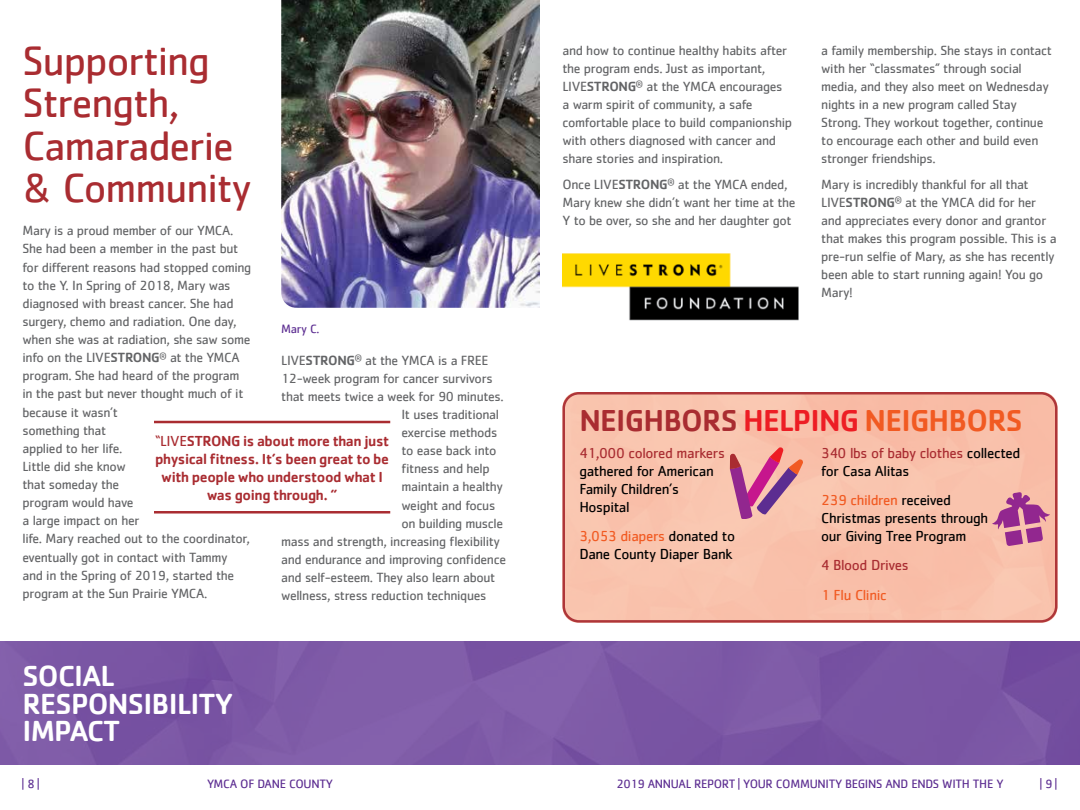
<style>
.page{position:relative;width:1080px;height:810px;background:#fff}
.page>*{position:absolute;margin:0;border:0;box-sizing:border-box;transform-origin:0 0}
.t1{font:42.5px/42.5px "Cachet";letter-spacing:-.025em;color:#a92c31}
.t2{font:500 31.25px "Cachet";letter-spacing:-.025em;color:#a92c31}
.t3{font:500 30px/27.5px "Cachet";letter-spacing:-.025em;color:#fff}
.t4{font:15px/18px "Cachet";letter-spacing:-.025em;color:#000}
.t5{font:500 15px/18px "Cachet";letter-spacing:-.025em;color:#a92c31;text-align:center}
.t6{font:15px "Cachet";letter-spacing:-.025em;color:#a92c31}
.t7{font:15px "Cachet";letter-spacing:-.025em;color:#f15a22}
.t8{font:13.75px/18.1px "Cachet";letter-spacing:-.025em;color:#636466}
.t9{font:12.5px "Cachet";letter-spacing:-.025em;color:#5c2d91}
.s1{font-weight:500}
.s2{color:#ed1d24}
.s3{color:#f15a22}
.s4{font-weight:400}
.s5{color:#a92c31}
</style>
<div class="page">
<div style="left:565px;top:393px;width:490px;height:227px;background:#f9c2ac"></div>
<div style="left:562px;top:392px;width:496px;height:231px;border:2px solid #a92c31;border-radius:15px"></div>
<img style="left:0;top:641px;width:1080px;height:124px">
<img style="left:281px;top:0;width:259px;height:308px">
<hr style="left:154px;top:421px;width:236px;height:2px;background:#a92c31">
<hr style="left:154px;top:511px;width:236px;height:3px;background:#a92c31">
<img style="left:562px;top:253px;width:237px;height:68px">
<svg style="left:730px;top:447px;width:72px;height:72px;background:#d4859b"></svg>
<svg style="left:992px;top:492px;width:58px;height:54px;background:#ca7b9e"></svg>
<h1 class="t1" style="left:22px;top:38px;width:231px">Supporting<br>Strength,<br>Camaraderie &amp; Community</h1>
<p class="t8" style="left:562px;top:41px;width:231px">and how to continue healthy habits after the program ends. Just as important, LIVE<span class="s1">STRONG</span><sup>®</sup> at the YMCA encourages a warm spirit of community, a safe comfortable place to build companionship with others diagnosed with cancer and share stories and inspiration.</p>
<p class="t8" style="left:821px;top:41px;width:232px">a family membership. She stays in contact with her “classmates” through social media, and they also meet on Wednesday nights in a new program called Stay Strong. They workout together, continue to encourage each other and build even stronger friendships.</p>
<p class="t8" style="left:821px;top:175px;width:237px">Mary is incredibly thankful for all that LIVE<span class="s1">STRONG</span><sup>®</sup> at the YMCA did for her and appreciates every donor and grantor that makes this program possible. This is a pre-run selfie of Mary, as she has recently been able to start running again! You go Mary!</p>
<p class="t8" style="left:562px;top:175px;width:235px">Once LIVE<span class="s1">STRONG</span><sup>®</sup> at the YMCA ended,<br>Mary knew she didn’t want her time at the<br>Y to be over, so she and her daughter got</p>
<p class="t8" style="left:22px;top:221px;width:230px">Mary is a proud member of our YMCA.<br>She had been a member in the past but for different reasons had stopped coming to the Y. In Spring of 2018, Mary was diagnosed with breast cancer. She had surgery, chemo and radiation. One day, when she was at radiation, she saw some info on the LIVE<span class="s1">STRONG</span><sup>®</sup> at the YMCA program. She had heard of the program in the past but never thought much of it because it wasn’t<br>something that<br>applied to her life.<br>Little did she know<br>that someday the<br>program would have<br>a large impact on her<br>life. Mary reached out to the coordinator, eventually got in contact with Tammy and in the Spring of 2019, started the program at the Sun Prairie YMCA.</p>
<p class="t9" style="left:281px;top:322px;width:40px">Mary C.</p>
<p class="t8" style="left:281px;top:351px;width:209px">LIVE<span class="s1">STRONG</span><sup>®</sup> at the YMCA is a FREE</p>
<p class="t8" style="left:281px;top:369px;width:213px">12-week program for cancer survivors</p>
<p class="t8" style="left:281px;top:387px;width:224px">that meets twice a week for 90 minutes.</p>
<p class="t8" style="left:401px;top:405px;width:99px">It uses traditional</p>
<p class="t8" style="left:401px;top:423px;width:97px">exercise methods</p>
<p class="t8" style="left:401px;top:441px;width:97px">to ease back into</p>
<p class="t8" style="left:401px;top:459px;width:90px">fitness and help</p>
<p class="t8" style="left:401px;top:478px;width:103px">maintain a healthy</p>
<p class="t8" style="left:401px;top:496px;width:95px">weight and focus</p>
<p class="t8" style="left:401px;top:514px;width:103px">on building muscle</p>
<p class="t8" style="left:281px;top:532px;width:220px">mass and strength, increasing flexibility</p>
<p class="t8" style="left:281px;top:550px;width:227px">and endurance and improving confidence</p>
<p class="t8" style="left:281px;top:568px;width:216px">and self-esteem. They also learn about</p>
<p class="t8" style="left:281px;top:586px;width:207px">wellness, stress reduction techniques</p>
<h2 class="t2" style="left:579px;top:401px;width:445px">NEIGHBORS <span class="s2">HELPING</span> <span class="s3">NEIGHBORS</span></h2>
<p class="t6" style="left:579px;top:444px;width:147px">41,000 colored markers</p>
<p class="t4" style="left:579px;top:461px;width:136px">gathered for American<br>Family Children’s<br>Hospital</p>
<p class="t4" style="left:579px;top:527px;width:157px"><span class="s3">3,053 diapers</span> donated to<br>Dane County Diaper Bank</p>
<p class="t5" style="left:155px;top:431px;width:236px"><span class="s4">“LIVE</span>STRONG is about more than just physical fitness. It’s been great to be with people who understood what I was going through. ”</p>
<p class="t4" style="left:821px;top:443px;width:201px"><span class="s5">340 lbs of baby clothes</span> collected for Casa Alitas</p>
<p class="t4" style="left:821px;top:491px;width:169px"><span class="s3">239 children</span> received<br>Christmas presents through our Giving Tree Program</p>
<p class="t6" style="left:821px;top:557px;width:89px">4 Blood Drives</p>
<p class="t7" style="left:821px;top:586px;width:67px">1 Flu Clinic</p>
<h3 class="t3" style="left:22px;top:661px;width:212px">SOCIAL<br>RESPONSIBILITY<br>IMPACT</h3>
<p class="t9" style="left:22px;top:776px;width:19px">| 8 |</p>
<p class="t9" style="left:207px;top:776px;width:127px">YMCA OF DANE COUNTY</p>
<p class="t9" style="left:616px;top:776px;width:389px">2019 ANNUAL REPORT | YOUR COMMUNITY BEGINS AND ENDS WITH THE Y</p>
<p class="t9" style="left:1040px;top:776px;width:19px">| 9 |</p>
</div>
